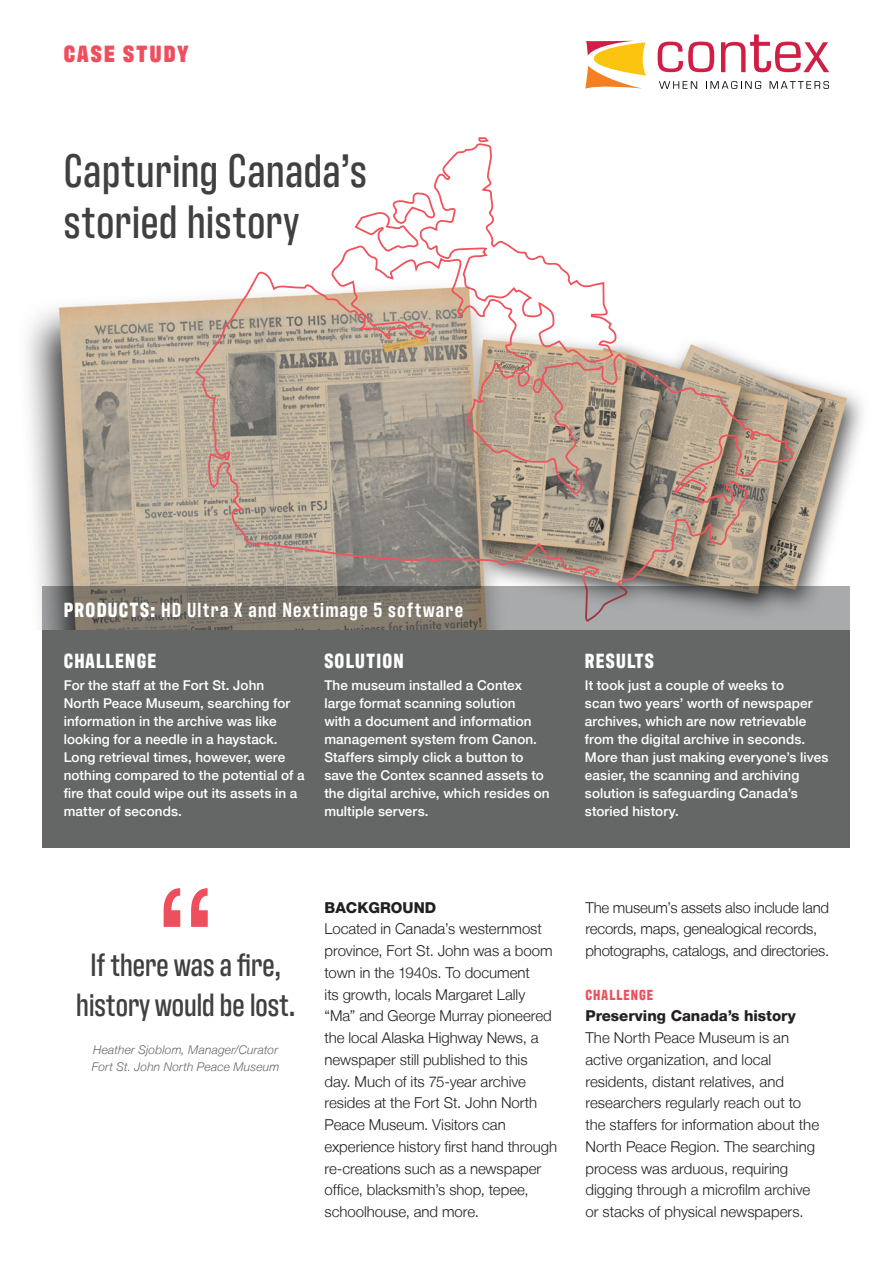
<style>
.page{position:relative;width:893px;height:1263px;background:#fff}
.page>*{position:absolute;margin:0;border:0;box-sizing:border-box;transform-origin:0 0}
.t1{font:150px "Helvetica Neue LT";color:#ef4f5c}
.Headline{font:500 48px/51px "Antarctican Headline";letter-spacing:.015em;color:#404040}
.t2{font:500 33px/40.5px "Antarctican Headline";color:#404040;text-align:center}
.t3{font:900 24px "Antarctican Headline";letter-spacing:.1em;color:#ef4f5c}
.t4{font:600 21px "Antarctican Headline";letter-spacing:.06em;color:#fff}
.Subheading_white{font:700 21px "Antarctican Headline";letter-spacing:.06em;color:#fff}
.Copy{font:300 15px/21.8px "Helvetica Neue LT";color:#231f20}
.Subheading{font:800 15px "Helvetica Neue LT";color:#231f20}
.Red_captions{font:700 15px "Antarctican Headline";letter-spacing:.075em;color:#ef4f5c}
.Copy_white{font:500 13.5px/18px "Helvetica Neue LT";letter-spacing:.005em;color:#fff}
.Quote_who{font:italic 300 12px/16.5px "Helvetica Neue LT";letter-spacing:.015em;color:#656767}
.s1{font-weight:700}
</style>
<div class="page">
<svg style="left:658px;top:42px;width:56px;height:30px"></svg>
<svg style="left:721px;top:35px;width:108px;height:37px"></svg>
<svg style="left:585px;top:41px;width:61px;height:48px"></svg>
<svg style="left:659px;top:81px;width:38px;height:8px"></svg>
<svg style="left:706px;top:81px;width:55px;height:8px"></svg>
<svg style="left:770px;top:81px;width:59px;height:8px"></svg>
<img style="left:27px;top:300px;width:836px;height:330px">
<svg style="left:195px;top:247px;width:599px;height:339px"></svg>
<svg style="left:478px;top:137px;width:11px;height:5px"></svg>
<svg style="left:420px;top:142px;width:198px;height:264px"></svg>
<svg style="left:353px;top:191px;width:83px;height:62px"></svg>
<svg style="left:517px;top:361px;width:26px;height:34px"></svg>
<svg style="left:413px;top:328px;width:11px;height:8px"></svg>
<svg style="left:43px;top:586px;width:807px;height:44px;background:#888580"></svg>
<div style="left:43px;top:630px;width:807px;height:217px;background:#656767"></div>
<p class="t3" style="left:64px;top:36px;width:127px">CASE STUDY</p>
<p class="Headline" style="left:64px;top:142px;width:305px">Capturing Canada’s storied history</p>
<p class="t4" style="left:64px;top:595px;width:401px"><span class="s1">PRODUCTS:</span> HD Ultra X and Nextimage 5 software</p>
<p class="Subheading_white" style="left:64px;top:646px;width:94px">CHALLENGE</p>
<p class="Copy_white" style="left:64px;top:676px;width:242px">For the staff at the Fort St. John<br>North Peace Museum, searching for information in the archive was like looking for a needle in a haystack.<br>Long retrieval times, however, were nothing compared to the potential of a fire that could wipe out its assets in a matter of seconds.</p>
<p class="Subheading_white" style="left:324px;top:646px;width:81px">SOLUTION</p>
<p class="Copy_white" style="left:324px;top:676px;width:227px">The museum installed a Contex large format scanning solution<br>with a document and information management system from Canon.<br>Staffers simply click a button to save the Contex scanned assets to the digital archive, which resides on multiple servers.</p>
<p class="t1" style="left:218px;top:962px;width:65px;rotate:-180deg">”</p>
<p class="t2" style="left:76px;top:942px;width:220px">If there was a fire, history would be lost.</p>
<p class="Quote_who" style="left:92px;top:1041px;width:189px">Heather Sjoblom, Manager/Curator<br>Fort St. John North Peace Museum</p>
<p class="Subheading" style="left:325px;top:898px;width:113px">BACKGROUND</p>
<p class="Copy" style="left:325px;top:918px;width:234px">Located in Canada’s westernmost province, Fort St. John was a boom town in the 1940s. To document<br>its growth, locals Margaret Lally “Ma” and George Murray pioneered the local Alaska Highway News, a newspaper still published to this day. Much of its 75-year archive resides at the Fort St. John North<br>Peace Museum. Visitors can experience history first hand through re-creations such as a newspaper office, blacksmith’s shop, tepee, schoolhouse, and more.</p>
<p class="Subheading_white" style="left:585px;top:646px;width:70px">RESULTS</p>
<p class="Copy_white" style="left:585px;top:676px;width:245px">It took just a couple of weeks to<br>scan two years’ worth of newspaper archives, which are now retrievable from the digital archive in seconds.<br>More than just making everyone’s lives easier, the scanning and archiving solution is safeguarding Canada’s storied history.</p>
<p class="Copy" style="left:585px;top:896px;width:245px">The museum’s assets also include land records, maps, genealogical records, photographs, catalogs, and directories.</p>
<p class="Red_captions" style="left:585px;top:984px;width:69px">CHALLENGE</p>
<p class="Subheading" style="left:585px;top:1007px;width:212px">Preserving Canada’s history</p>
<p class="Copy" style="left:585px;top:1026px;width:235px">The North Peace Museum is an active organization, and local residents, distant relatives, and researchers regularly reach out to the staffers for information about the North Peace Region. The searching process was arduous, requiring digging through a microfilm archive or stacks of physical newspapers.</p>
</div>
